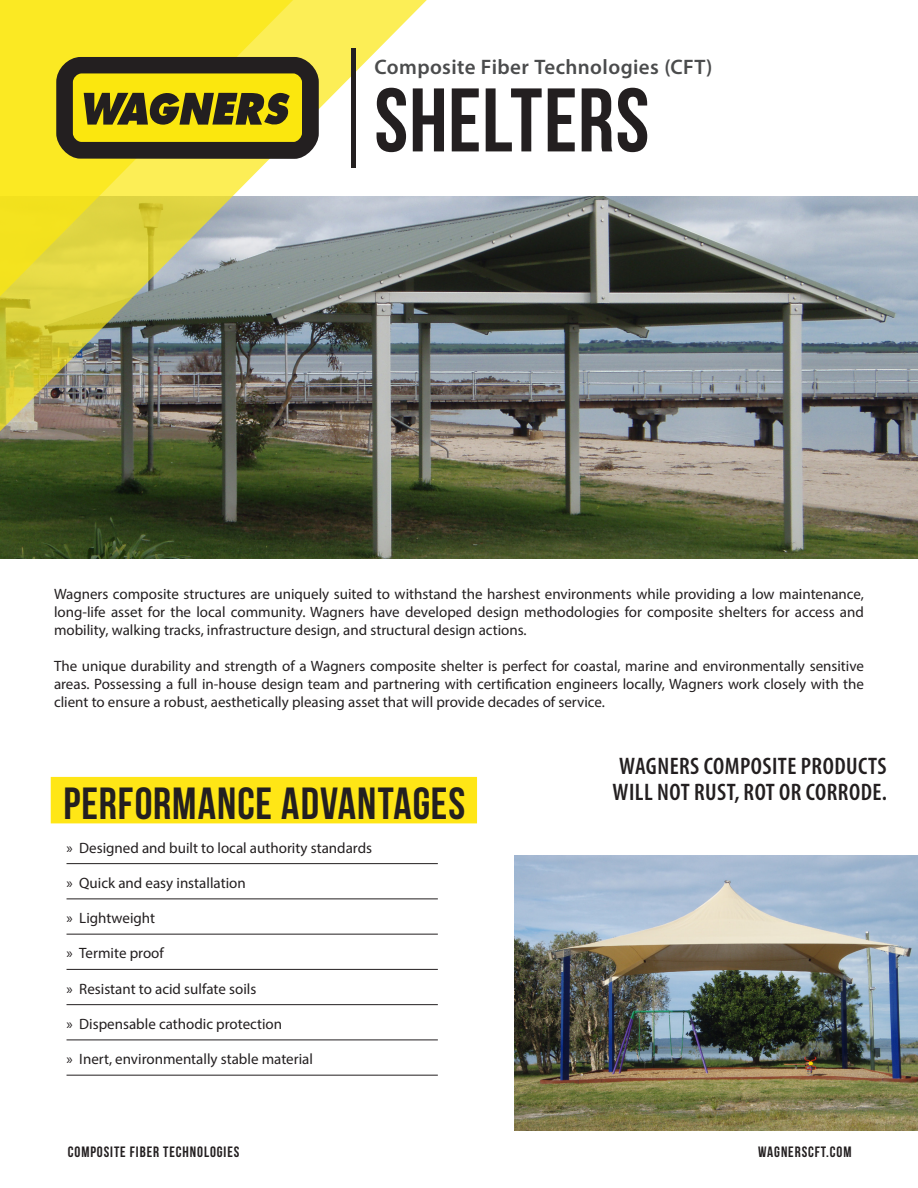
<style>
.page{position:relative;width:918px;height:1188px;background:#fff}
.page>*{position:absolute;margin:0;border:0;box-sizing:border-box;transform-origin:0 0}
.t1{font:700 90px "Bebas Neue";letter-spacing:.01em;color:#231f20}
.t2{font:700 45px "Bebas Neue";letter-spacing:.02em;color:#231f20}
.body{font:600 condensed 24px/25.5px "Myriad Pro";letter-spacing:.02em;color:#231f20}
.t3{font:600 21px "Myriad Pro";letter-spacing:.015em;color:#4b4c4d}
.t4{font:15px/18px "Myriad Pro";color:#231f20;text-align:justify}
.t5{font:700 15px "Bebas Neue";letter-spacing:.06em;color:#231f20}
</style>
<div class="page">
<img style="left:0;top:197px;width:918px;height:361px">
<img style="left:0;top:0;width:588px;height:556px">
<svg style="left:56px;top:57px;width:263px;height:102px;background:#80761a"></svg>
<div style="left:351px;top:48px;width:5px;height:120px;background:#231f20"></div>
<div style="left:51px;top:777px;width:426px;height:46px;background:#ffe616"></div>
<hr style="left:67px;top:863px;width:371px;height:1px;background:#231f20">
<hr style="left:67px;top:899px;width:371px;height:1px;background:#231f20">
<hr style="left:67px;top:934px;width:371px;height:1px;background:#231f20">
<hr style="left:67px;top:969px;width:371px;height:1px;background:#231f20">
<hr style="left:67px;top:1004px;width:371px;height:1px;background:#231f20">
<hr style="left:67px;top:1040px;width:371px;height:1px;background:#231f20">
<hr style="left:67px;top:1075px;width:371px;height:1px;background:#231f20">
<img style="left:514px;top:855px;width:404px;height:276px">
<p class="t3" style="left:374px;top:53px;width:339px">Composite Fiber Technologies (CFT)</p>
<p class="t1" style="left:374px;top:71px;width:276px">SHELTERS</p>
<p class="t4" style="left:54px;top:584px;width:812px">Wagners composite structures are uniquely suited to withstand the harshest environments while providing a low maintenance, long-life asset for the local community. Wagners have developed design methodologies for composite shelters for access and mobility, walking tracks, infrastructure design, and structural design actions.</p>
<p class="t4" style="left:54px;top:656px;width:812px">The unique durability and strength of a Wagners composite shelter is perfect for coastal, marine and environmentally sensitive areas. Possessing a full in-house design team and partnering with certification engineers locally, Wagners work closely with the client to ensure a robust, aesthetically pleasing asset that will provide decades of service.</p>
<p class="t2" style="left:63px;top:779px;width:403px">PERFORMANCE ADVANTAGES</p>
<p class="t4" style="left:67px;top:838px;width:307px">» Designed and built to local authority standards</p>
<p class="t4" style="left:67px;top:874px;width:181px">» Quick and easy installation</p>
<p class="t4" style="left:67px;top:909px;width:90px">» Lightweight</p>
<p class="t4" style="left:67px;top:944px;width:99px">» Termite proof</p>
<p class="t4" style="left:67px;top:979px;width:191px">» Resistant to acid sulfate soils</p>
<p class="t4" style="left:67px;top:1015px;width:217px">» Dispensable cathodic protection</p>
<p class="t4" style="left:67px;top:1050px;width:248px">» Inert, environmentally stable material</p>
<p class="t5" style="left:68px;top:1144px;width:173px">COMPOSITE FIBER TECHNOLOGIES</p>
<p class="body" style="left:612px;top:753px;width:276px">WAGNERS COMPOSITE PRODUCTS<br>WILL NOT RUST, ROT OR CORRODE.</p>
<p class="t5" style="left:758px;top:1144px;width:95px">WAGNERSCFT.COM</p>
</div>
